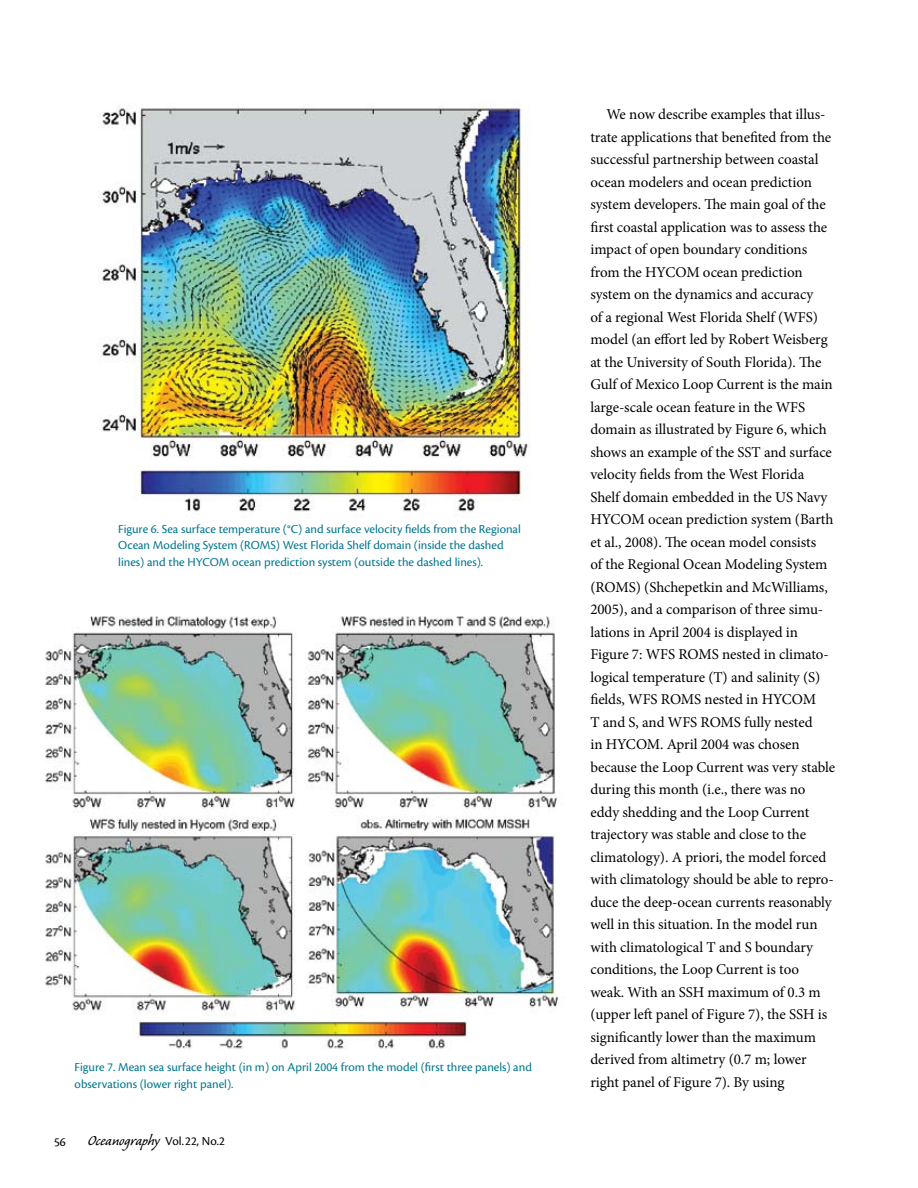
<style>
.page{position:relative;width:918px;height:1188px;background:#fff}
.page>*{position:absolute;margin:0;border:0;box-sizing:border-box;transform-origin:0 0}
.t1{font:15px/22.5px "Minion Pro";letter-spacing:-.005em;color:#000}
.t2{font:12.75px/16.5px "Cronos Pro";color:#00778f}
.t3{font:12.75px "Cronos Pro";color:#000}
.s1{font-family:"Caliban";font-size:18px}
</style>
<div class="page">
<img style="left:99px;top:104px;width:432px;height:408px">
<img style="left:45px;top:616px;width:513px;height:433px">
<p class="t2" style="left:118px;top:521px;width:404px">Figure 6. Sea surface temperature (°C) and surface velocity fields from the Regional<br>Ocean Modeling System (ROMS) West Florida Shelf domain (inside the dashed lines) and the HYCOM ocean prediction system (outside the dashed lines).</p>
<p class="t2" style="left:75px;top:1059px;width:459px">Figure 7. Mean sea surface height (in m) on April 2004 from the model (first three panels) and observations (lower right panel).</p>
<p class="t3" style="left:54px;top:1134px;width:172px">56 <span class="s1">Oceanography</span> Vol.22, No.2</p>
<p class="t1" style="left:590px;top:103px;width:246px;text-indent:16px">We now describe examples that illus&shy;trate applications that benefited from the successful partnership between coastal ocean modelers and ocean prediction system developers. The main goal of the first coastal application was to assess the impact of open boundary conditions from the HYCOM ocean prediction system on the dynamics and accuracy<br>of a regional West Florida Shelf (WFS) model (an effort led by Robert Weisberg at the University of South Florida). The Gulf of Mexico Loop Current is the main large-scale ocean feature in the WFS domain as illustrated by Figure 6, which shows an example of the SST and surface velocity fields from the West Florida Shelf domain embedded in the US Navy HYCOM ocean prediction system (Barth et al., 2008). The ocean model consists<br>of the Regional Ocean Modeling System (ROMS) (Shchepetkin and McWilliams, 2005), and a comparison of three simu&shy;lations in April 2004 is displayed in Figure 7: WFS ROMS nested in climato&shy;logical temperature (T) and salinity (S) fields, WFS ROMS nested in HYCOM<br>T and S, and WFS ROMS fully nested<br>in HYCOM. April 2004 was chosen because the Loop Current was very stable during this month (i.e., there was no eddy shedding and the Loop Current trajectory was stable and close to the climatology). A priori, the model forced with climatology should be able to repro&shy;duce the deep-ocean currents reasonably well in this situation. In the model run with climatological T and S boundary conditions, the Loop Current is too weak. With an SSH maximum of 0.3 m (upper left panel of Figure 7), the SSH is significantly lower than the maximum derived from altimetry (0.7 m; lower right panel of Figure 7). By using</p>
</div>
